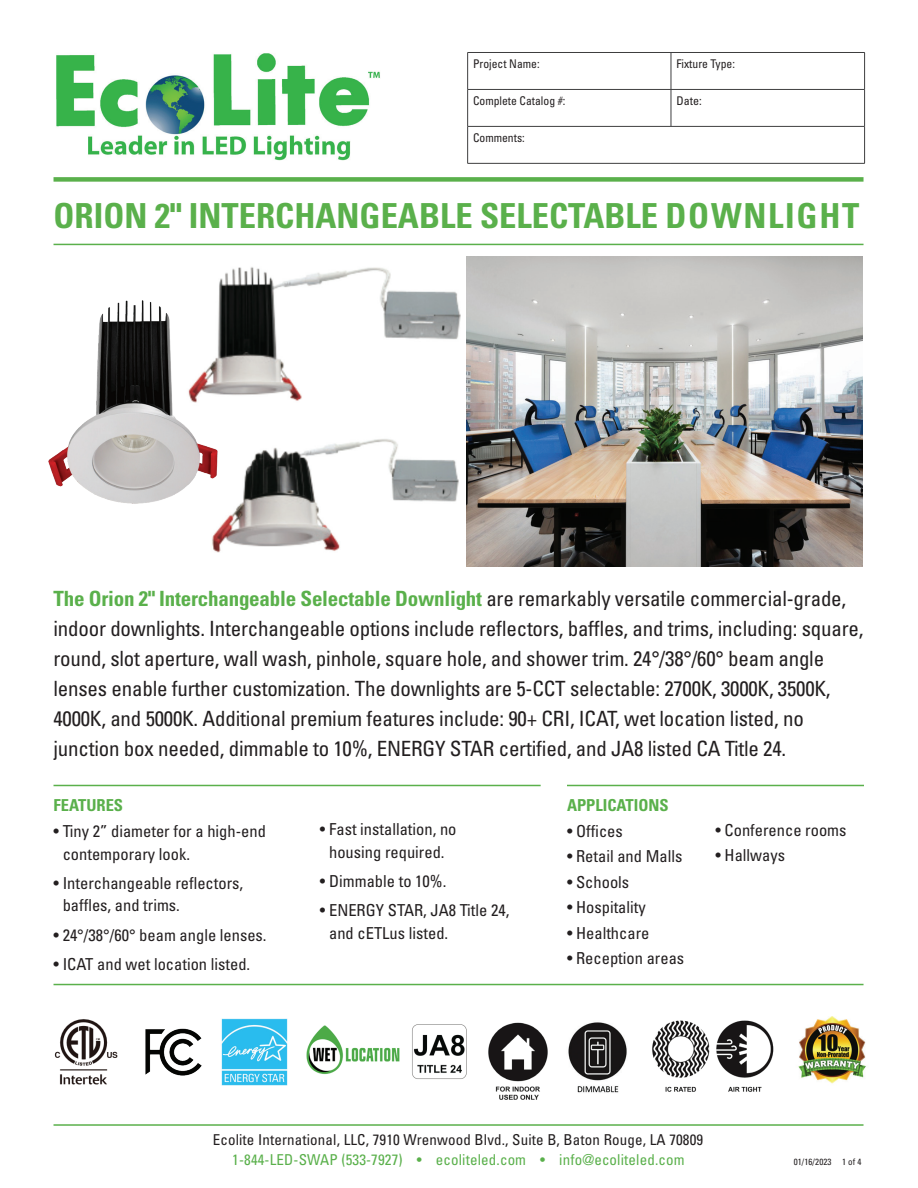
<style>
.page{position:relative;width:918px;height:1188px;background:#fff}
.page>*{position:absolute;margin:0;border:0;box-sizing:border-box;transform-origin:0 0}
.t1{font:700 condensed 34.5px "Univers";color:#5ab04b}
.t2{font:condensed 21px/30px "Univers";letter-spacing:-.01em;color:#231f20}
.t3{font:condensed 16.5px/22.5px "Univers";color:#231f20}
.t4{font:700 condensed 16.5px "Univers";color:#5ab04b}
.t5{font:condensed 15px "Univers";letter-spacing:.01em;color:#231f20}
.t6{font:condensed 15px "Univers";letter-spacing:.01em;color:#5ab04b}
.t7{font:condensed 12px "Univers";color:#231f20}
.t8{font:condensed 9px "Univers";letter-spacing:.01em;color:#231f20}
.s1{font-weight:700;color:#5ab04b}
</style>
<div class="page">
<img style="left:212px;top:439px;width:247px;height:114px">
<hr style="left:54px;top:1124px;width:810px;height:2px;background:#5ab04b">
<hr style="left:54px;top:785px;width:487px;height:1px;background:#5ab04b">
<hr style="left:567px;top:785px;width:297px;height:1px;background:#5ab04b">
<hr style="left:54px;top:244px;width:810px;height:1px;background:#5ab04b">
<div style="left:54px;top:177px;width:810px;height:5px;background:#5ab04b"></div>
<hr style="left:467px;top:52px;width:204px;height:1px;background:#3e3e3f">
<hr style="left:467px;top:53px;width:1px;height:36px;background:#3e3e3f">
<hr style="left:671px;top:52px;width:194px;height:1px;background:#3e3e3f">
<hr style="left:671px;top:53px;width:1px;height:36px;background:#3e3e3f">
<hr style="left:864px;top:53px;width:1px;height:36px;background:#3e3e3f">
<hr style="left:467px;top:89px;width:204px;height:1px;background:#3e3e3f">
<hr style="left:467px;top:90px;width:1px;height:36px;background:#3e3e3f">
<hr style="left:671px;top:89px;width:194px;height:1px;background:#3e3e3f">
<hr style="left:671px;top:90px;width:1px;height:36px;background:#3e3e3f">
<hr style="left:864px;top:90px;width:1px;height:36px;background:#3e3e3f">
<hr style="left:467px;top:126px;width:204px;height:1px;background:#3e3e3f">
<hr style="left:467px;top:127px;width:1px;height:36px;background:#3e3e3f">
<hr style="left:671px;top:126px;width:194px;height:1px;background:#3e3e3f">
<hr style="left:864px;top:127px;width:1px;height:36px;background:#3e3e3f">
<hr style="left:467px;top:163px;width:204px;height:1px;background:#3e3e3f">
<hr style="left:671px;top:163px;width:194px;height:1px;background:#3e3e3f">
<img style="left:56px;top:53px;width:324px;height:108px">
<img style="left:467px;top:257px;width:396px;height:309px">
<img style="left:54px;top:1019px;width:64px;height:66px">
<img style="left:652px;top:1020px;width:122px;height:72px">
<img style="left:145px;top:1028px;width:57px;height:48px">
<img style="left:488px;top:1022px;width:60px;height:78px">
<img style="left:221px;top:1018px;width:67px;height:68px">
<img style="left:798px;top:1016px;width:68px;height:68px">
<img style="left:412px;top:1024px;width:55px;height:55px">
<hr style="left:54px;top:984px;width:810px;height:1px;background:#5ab04b">
<img style="left:48px;top:300px;width:170px;height:208px">
<img style="left:184px;top:267px;width:277px;height:141px">
<img style="left:306px;top:1025px;width:94px;height:50px">
<img style="left:568px;top:1022px;width:59px;height:71px">
<p class="t7" style="left:473px;top:56px;width:68px">Project Name:</p>
<p class="t7" style="left:676px;top:56px;width:60px">Fixture Type:</p>
<p class="t7" style="left:473px;top:93px;width:94px">Complete Catalog #:</p>
<p class="t7" style="left:676px;top:93px;width:27px">Date:</p>
<p class="t7" style="left:473px;top:130px;width:53px">Comments:</p>
<h1 class="t1" style="left:54px;top:194px;width:807px">ORION 2" INTERCHANGEABLE SELECTABLE DOWNLIGHT</h1>
<p class="t2" style="left:54px;top:583px;width:811px"><span class="s1">The Orion 2" Interchangeable Selectable Downlight</span> are remarkably versatile commercial-grade, indoor downlights. Interchangeable options include reflectors, baffles, and trims, including: square, round, slot aperture, wall wash, pinhole, square hole, and shower trim. 24°/38°/60° beam angle lenses enable further customization. The downlights are 5-CCT selectable: 2700K, 3000K, 3500K, 4000K, and 5000K. Additional premium features include: 90+ CRI, ICAT, wet location listed, no junction box needed, dimmable to 10%, ENERGY STAR certified, and JA8 listed CA Title 24.</p>
<p class="t4" style="left:54px;top:795px;width:71px">FEATURES</p>
<p class="t3" style="left:63px;top:820px;width:205px;text-indent:-9px">• Tiny 2” diameter for a high-end contemporary look.</p>
<p class="t3" style="left:63px;top:872px;width:182px;text-indent:-9px">• Interchangeable reflectors, baffles, and trims.</p>
<p class="t3" style="left:54px;top:923px;width:215px">• 24°/38°/60° beam angle lenses.</p>
<p class="t3" style="left:54px;top:953px;width:198px">• ICAT and wet location listed.</p>
<p class="t3" style="left:320px;top:818px;width:138px;text-align:center">• Fast installation, no housing required.</p>
<p class="t3" style="left:320px;top:870px;width:128px">• Dimmable to 10%.</p>
<p class="t3" style="left:329px;top:899px;width:182px;text-indent:-9px">• ENERGY STAR, JA8 Title 24, and cETLus listed.</p>
<p class="t4" style="left:567px;top:795px;width:103px">APPLICATIONS</p>
<p class="t3" style="left:567px;top:820px;width:57px">• Offices</p>
<p class="t3" style="left:567px;top:845px;width:117px">• Retail and Malls</p>
<p class="t3" style="left:567px;top:871px;width:64px">• Schools</p>
<p class="t3" style="left:567px;top:896px;width:80px">• Hospitality</p>
<p class="t3" style="left:567px;top:922px;width:84px">• Healthcare</p>
<p class="t3" style="left:567px;top:947px;width:119px">• Reception areas</p>
<p class="t3" style="left:716px;top:818px;width:133px">• Conference rooms</p>
<p class="t3" style="left:716px;top:844px;width:71px">• Hallways</p>
<p class="t5" style="left:213px;top:1130px;width:492px">Ecolite International, LLC, 7910 Wrenwood Blvd., Suite B, Baton Rouge, LA 70809</p>
<p class="t6" style="left:232px;top:1150px;width:454px">1-844-LED-SWAP (533-7927) • ecoliteled.com • info@ecoliteled.com</p>
<p class="t8" style="left:794px;top:1156px;width:69px">01/16/2023 1 of 4</p>
</div>
